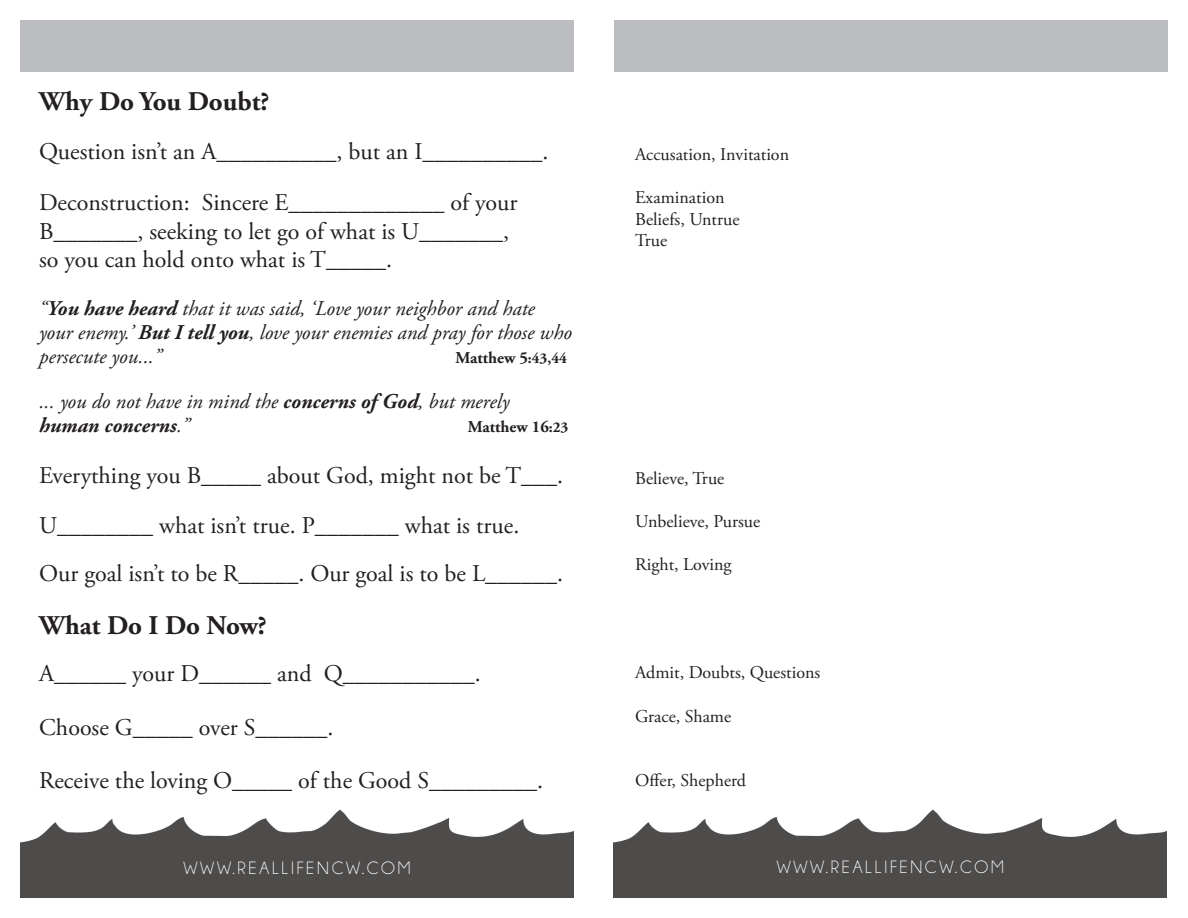
<style>
.page{position:relative;width:1188px;height:918px;background:#fff}
.page>*{position:absolute;margin:0;border:0;box-sizing:border-box;transform-origin:0 0}
.t1{font:700 27px "Adobe Garamond Pro";color:#231f20}
.t2{font:24px "Adobe Garamond Pro";color:#231f20}
.t3{font:italic 21px/24px "Adobe Garamond Pro";color:#231f20}
.t4{font:italic 700 21px "Adobe Garamond Pro";color:#231f20}
.t5{font:18px "Adobe Garamond Pro";color:#231f20}
.t6{font:18px "Champagne&Limousines";letter-spacing:.15em;color:#fff}
.t7{font:700 16.5px "Adobe Garamond Pro";color:#231f20}
.s1{font-weight:700}
.s2{font-size:15px}
.s3{font-weight:400}
</style>
<div class="page">
<img style="left:614px;top:809px;width:553px;height:89px">
<img style="left:20px;top:809px;width:554px;height:89px">
<div style="left:614px;top:20px;width:554px;height:52px;background:#bcbdc0"></div>
<div style="left:20px;top:20px;width:554px;height:52px;background:#bcbdc0"></div>
<p class="t1" style="left:39px;top:85px;width:232px">Why Do You Doubt?</p>
<p class="t2" style="left:39px;top:137px;width:511px">Question isn’t an A__________, but an I__________.</p>
<p class="t2" style="left:39px;top:188px;width:480px">Deconstruction: Sincere E_____________ of your</p>
<p class="t2" style="left:39px;top:217px;width:472px">B_______, seeking to let go of what is U_______,</p>
<p class="t2" style="left:39px;top:245px;width:355px">so you can hold onto what is T_____.</p>
<p class="t3" style="left:39px;top:297px;width:534px">“<span class="s1">You have heard</span> that it was said, ‘Love your neighbor and hate your enemy.’ <span class="s1">But I tell you</span>, love your enemies and pray for those who persecute you...”</p>
<p class="t7" style="left:455px;top:348px;width:113px">Matthew 5<span class="s2">:43,44</span></p>
<p class="t3" style="left:39px;top:389px;width:472px">... you do not have in mind the <span class="s1">concerns of God</span>, but merely</p>
<p class="t4" style="left:39px;top:413px;width:152px">human concerns<span class="s3">.”</span></p>
<p class="t7" style="left:468px;top:417px;width:102px">Matthew 16<span class="s2">:23</span></p>
<p class="t2" style="left:39px;top:461px;width:526px">Everything you B_____ about God, might not be T___.</p>
<p class="t2" style="left:39px;top:511px;width:482px">U________ what isn’t true. P_______ what is true.</p>
<p class="t2" style="left:39px;top:559px;width:526px">Our goal isn’t to be R_____. Our goal is to be L______.</p>
<p class="t1" style="left:39px;top:610px;width:229px">What Do I Do Now?</p>
<p class="t2" style="left:39px;top:659px;width:443px">A______ your D______ and Q___________.</p>
<p class="t2" style="left:39px;top:713px;width:296px">Choose G_____ over S______.</p>
<p class="t2" style="left:39px;top:766px;width:505px">Receive the loving O_____ of the Good S_________.</p>
<p class="t6" style="left:183px;top:858px;width:229px">WWW.REALLIFENCW.COM</p>
<p class="t5" style="left:635px;top:143px;width:155px">Accusation, Invitation</p>
<p class="t5" style="left:635px;top:187px;width:91px">Examination</p>
<p class="t5" style="left:635px;top:208px;width:106px">Beliefs, Untrue</p>
<p class="t5" style="left:635px;top:230px;width:34px">True</p>
<p class="t5" style="left:635px;top:467px;width:91px">Believe, True</p>
<p class="t5" style="left:635px;top:511px;width:127px">Unbelieve, Pursue</p>
<p class="t5" style="left:635px;top:554px;width:98px">Right, Loving</p>
<p class="t5" style="left:635px;top:662px;width:187px">Admit, Doubts, Questions</p>
<p class="t5" style="left:635px;top:705px;width:98px">Grace, Shame</p>
<p class="t5" style="left:635px;top:770px;width:112px">Offer, Shepherd</p>
<p class="t6" style="left:777px;top:858px;width:229px">WWW.REALLIFENCW.COM</p>
</div>
